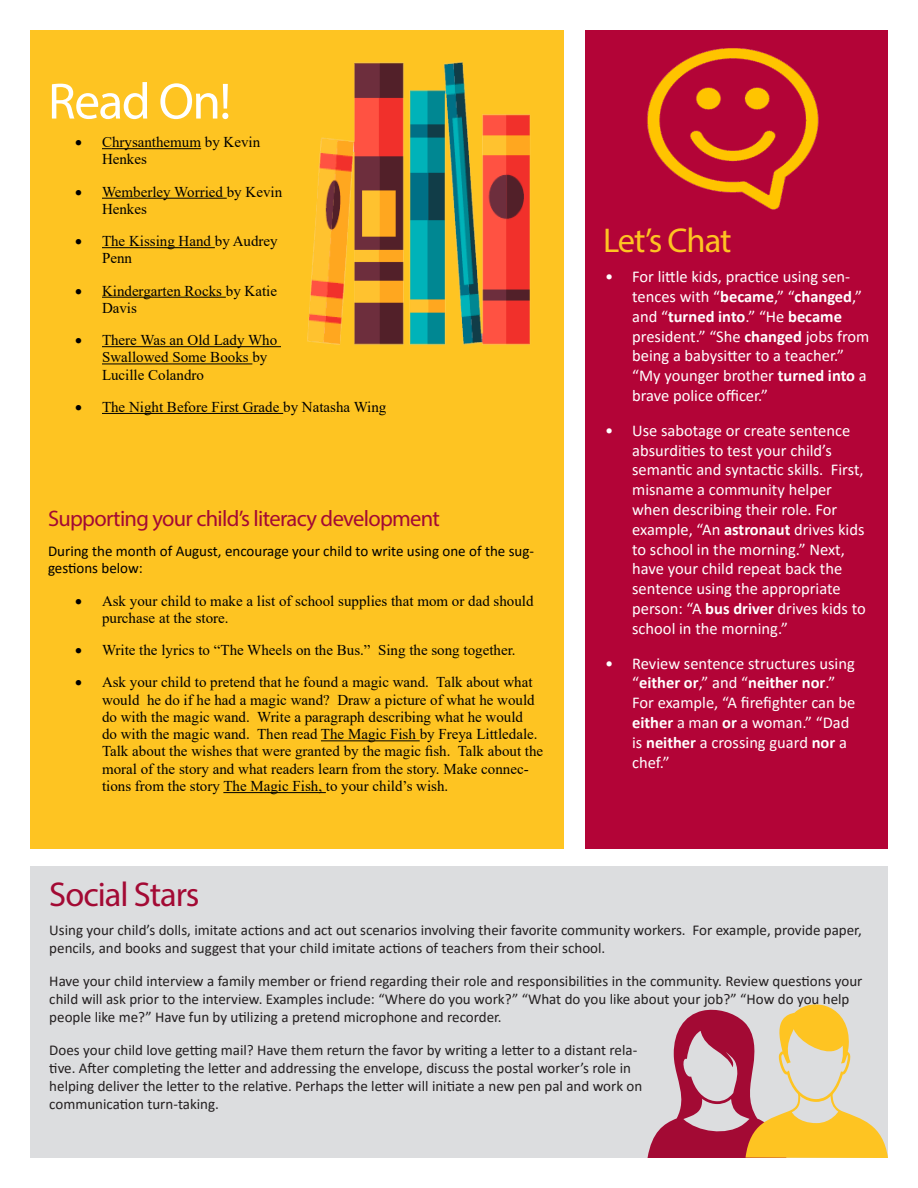
<style>
.page{position:relative;width:918px;height:1188px;background:#fff}
.page>*{position:absolute;margin:0;border:0;box-sizing:border-box;transform-origin:0 0}
.Story_Headlines{font:51.45px "Myriad Pro";letter-spacing:-.03em;color:#fff}
.Story_Headlines-2{font:34.5px "Myriad Pro";letter-spacing:-.03em;color:#a30a34}
.Story_Headlines-3{font:34.5px "Myriad Pro";letter-spacing:-.03em;color:#fec422}
.Story_Headlines-4{font:22.5px "Myriad Pro";letter-spacing:-.03em;color:#a30a34}
.t1{font:16.5px/19.8px "Calibri";color:#fff}
.t2{font:15px/18px "Calibri";color:#231f20}
.t3{font:15px/17.2px "Times New Roman";color:#000}
.t4{font:15px/17.2px "Calibri";color:#000}
.s1{font-weight:700}
</style>
<div class="page">
<div style="left:585px;top:30px;width:303px;height:819px;background:#b30437"></div>
<div style="left:30px;top:867px;width:858px;height:291px;background:#dcdddf"></div>
<svg style="left:648px;top:1004px;width:240px;height:154px"></svg>
<img style="left:647px;top:48px;width:172px;height:162px">
<div style="left:30px;top:30px;width:533px;height:819px;background:#fec422"></div>
<img style="left:307px;top:61px;width:224px;height:284px">
<hr style="left:102px;top:148px;width:99px;height:1px;background:#000">
<hr style="left:102px;top:198px;width:125px;height:1px;background:#000">
<hr style="left:102px;top:247px;width:113px;height:1px;background:#000">
<hr style="left:102px;top:297px;width:124px;height:1px;background:#000">
<hr style="left:102px;top:346px;width:179px;height:1px;background:#000">
<hr style="left:102px;top:364px;width:150px;height:1px;background:#000">
<hr style="left:102px;top:413px;width:181px;height:1px;background:#000">
<hr style="left:321px;top:740px;width:99px;height:1px;background:#000">
<hr style="left:223px;top:792px;width:103px;height:1px;background:#000">
<p class="Story_Headlines" style="left:48px;top:70px;width:185px">Read On!</p>
<p class="t3" style="left:102px;top:133px;width:160px;text-indent:-27px">• Chrysanthemum by Kevin<br>Henkes</p>
<p class="t3" style="left:102px;top:182px;width:182px;text-indent:-27px">• Wemberley Worried by Kevin<br>Henkes</p>
<p class="t3" style="left:102px;top:232px;width:177px;text-indent:-27px">• The Kissing Hand by Audrey<br>Penn</p>
<p class="t3" style="left:102px;top:281px;width:177px;text-indent:-27px">• Kindergarten Rocks by Katie<br>Davis</p>
<p class="t3" style="left:102px;top:331px;width:177px;text-indent:-27px">• There Was an Old Lady Who<br>Swallowed Some Books by<br>Lucille Colandro</p>
<p class="t3" style="left:75px;top:398px;width:313px">• The Night Before First Grade by Natasha Wing</p>
<p class="Story_Headlines-4" style="left:48px;top:505px;width:394px">Supporting your child’s literacy development</p>
<p class="t4" style="left:48px;top:542px;width:488px">During the month of August, encourage your child to write using one of the sug&shy;gestions below:</p>
<p class="t3" style="left:102px;top:592px;width:433px;text-indent:-27px">• Ask your child to make a list of school supplies that mom or dad should purchase at the store.</p>
<p class="t3" style="left:75px;top:641px;width:442px">• Write the lyrics to “The Wheels on the Bus.” Sing the song together.</p>
<p class="t3" style="left:102px;top:673px;width:443px;text-indent:-27px">• Ask your child to pretend that he found a magic wand. Talk about what would he do if he had a magic wand? Draw a picture of what he would do with the magic wand. Write a paragraph describing what he would<br>do with the magic wand. Then read The Magic Fish by Freya Littledale.<br>Talk about the wishes that were granted by the magic fish. Talk about the moral of the story and what readers learn from the story. Make connec&shy;tions from the story The Magic Fish, to your child’s wish.</p>
<p class="Story_Headlines-2" style="left:49px;top:873px;width:152px">Social Stars</p>
<p class="Story_Headlines-3" style="left:603px;top:219px;width:130px">Let’s Chat</p>
<p class="t1" style="left:632px;top:266px;width:239px;text-indent:-27px">• For little kids, practice using sen&shy;tences with “<span class="s1">became</span>,” “<span class="s1">changed</span>,” and “<span class="s1">turned into</span>.” “He <span class="s1">became </span>president.” “She <span class="s1">changed</span> jobs from being a babysitter to a teacher.” “My younger brother <span class="s1">turned into</span> a brave police officer.”</p>
<p class="t1" style="left:632px;top:420px;width:235px;text-indent:-27px">• Use sabotage or create sentence absurdities to test your child’s semantic and syntactic skills. First, misname a community helper when describing their role. For example, “An <span class="s1">astronaut</span> drives kids to school in the morning.” Next, have your child repeat back the sentence using the appropriate person: “A <span class="s1">bus driver</span> drives kids to school in the morning.”</p>
<p class="t1" style="left:632px;top:653px;width:225px;text-indent:-27px">• Review sentence structures using “<span class="s1">either or</span>,” and “<span class="s1">neither nor</span>.”<br>For example, “A firefighter can be <span class="s1">either</span> a man <span class="s1">or</span> a woman.” “Dad is <span class="s1">neither</span> a crossing guard <span class="s1">nor</span> a chef.”</p>
<p class="t2" style="left:49px;top:920px;width:814px">Using your child’s dolls, imitate actions and act out scenarios involving their favorite community workers. For example, provide paper, pencils, and books and suggest that your child imitate actions of teachers from their school.</p>
<p class="t2" style="left:49px;top:971px;width:815px">Have your child interview a family member or friend regarding their role and responsibilities in the community. Review questions your child will ask prior to the interview. Examples include: “Where do you work?” “What do you like about your job?” “How do you help people like me?” Have fun by utilizing a pretend microphone and recorder.</p>
<p class="t2" style="left:49px;top:1040px;width:595px">Does your child love getting mail? Have them return the favor by writing a letter to a distant rela&shy;tive. After completing the letter and addressing the envelope, discuss the postal worker’s role in helping deliver the letter to the relative. Perhaps the letter will initiate a new pen pal and work on communication turn-taking.</p>
</div>
